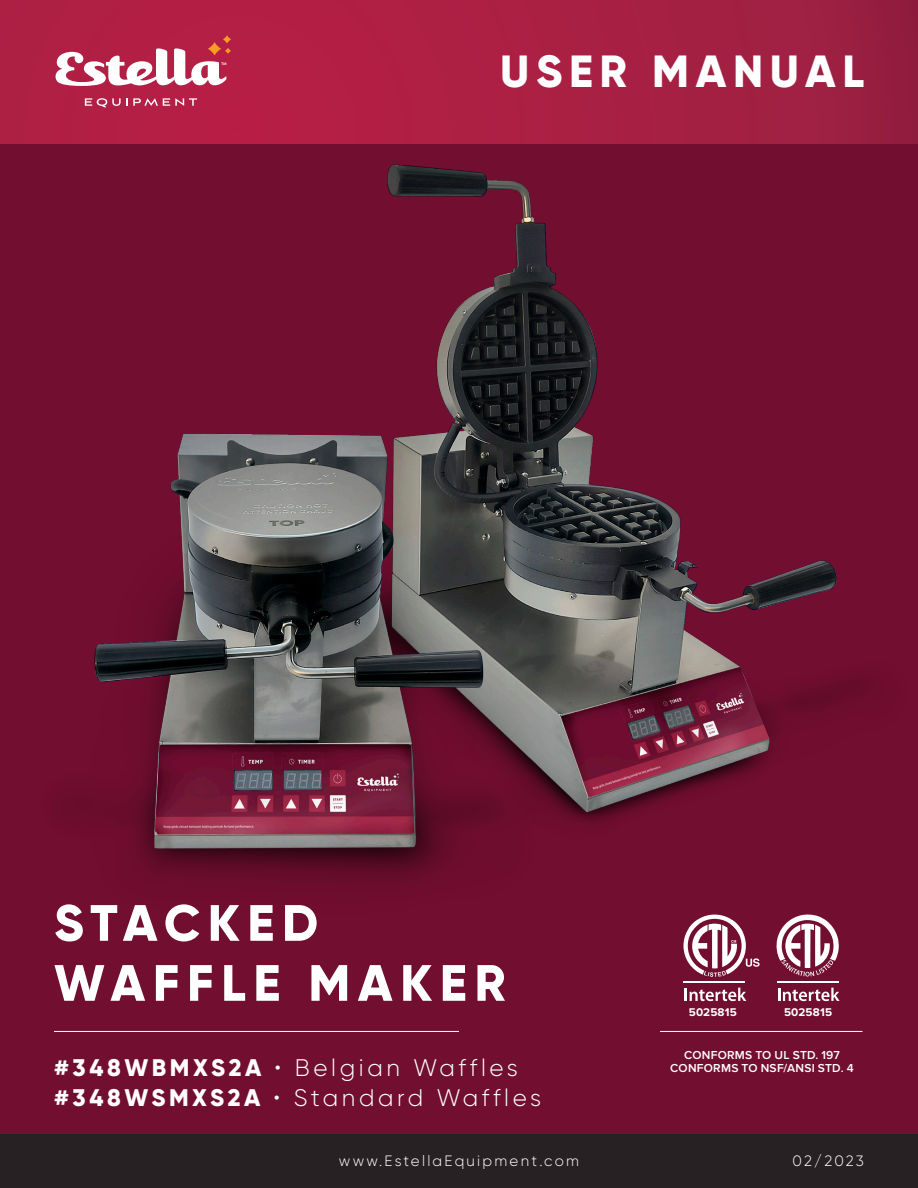
<style>
.page{position:relative;width:918px;height:1188px;background:#720e30}
.page>*{position:absolute;margin:0;border:0;box-sizing:border-box;transform-origin:0 0}
.t1{font:800 51px "Gilroy";letter-spacing:.15em;color:#fff}
.t2{font:800 45px "Gilroy";letter-spacing:.15em;color:#fff}
.t3{font:300 24px "Gilroy";letter-spacing:.15em;color:#fff}
.t4{font:300 15px "Gilroy";letter-spacing:.15em;color:#fff}
.t5{font:600 12px "Proxima Nova";letter-spacing:.02em;color:#fff}
.t6{font:700 11.55px "Proxima Nova";letter-spacing:.015em;color:#fff}
.s1{font-weight:800}
</style>
<div class="page">
<div style="left:0;top:0;width:918px;height:143px;background:linear-gradient(to right,#b91f45,#9c1f41)"></div>
<div style="left:0;top:1134px;width:918px;height:54px;background:#272123"></div>
<svg style="left:85px;top:98px;width:112px;height:10px"></svg>
<svg style="left:56px;top:36px;width:175px;height:50px;background:#ce6f85"></svg>
<hr style="left:54px;top:1031px;width:405px;height:1px;background:#fff">
<hr style="left:660px;top:1031px;width:203px;height:1px;background:#fff">
<svg style="left:692px;top:967px;width:46px;height:10px"></svg>
<svg style="left:685px;top:988px;width:61px;height:13px"></svg>
<hr style="left:683px;top:981px;width:62px;height:1px;background:#fff">
<svg style="left:778px;top:988px;width:62px;height:13px"></svg>
<svg style="left:785px;top:967px;width:45px;height:10px"></svg>
<hr style="left:777px;top:981px;width:62px;height:2px;background:#fff">
<img style="left:170px;top:107px;width:748px;height:860px">
<img style="left:94px;top:221px;width:469px;height:746px">
<h2 class="t2" style="left:500px;top:43px;width:365px">USER MANUAL</h2>
<p class="t1" style="left:54px;top:891px;width:266px">STACKED</p>
<p class="t1" style="left:54px;top:951px;width:453px">WAFFLE MAKER</p>
<p class="t3" style="left:54px;top:1053px;width:465px"><span class="s1">#348WBMXS2A</span> • Belgian Waffles</p>
<p class="t3" style="left:54px;top:1083px;width:489px"><span class="s1">#348WSMXS2A</span> • Standard Waffles</p>
<p class="t6" style="left:689px;top:1005px;width:50px">5025815</p>
<p class="t6" style="left:784px;top:1005px;width:50px">5025815</p>
<p class="t5" style="left:684px;top:1048px;width:157px">CONFORMS TO UL STD. 197</p>
<p class="t5" style="left:670px;top:1061px;width:185px">CONFORMS TO NSF/ANSI STD. 4</p>
<p class="t4" style="left:339px;top:1152px;width:242px">www.EstellaEquipment.com</p>
<p class="t4" style="left:792px;top:1152px;width:73px">02/2023</p>
</div>
